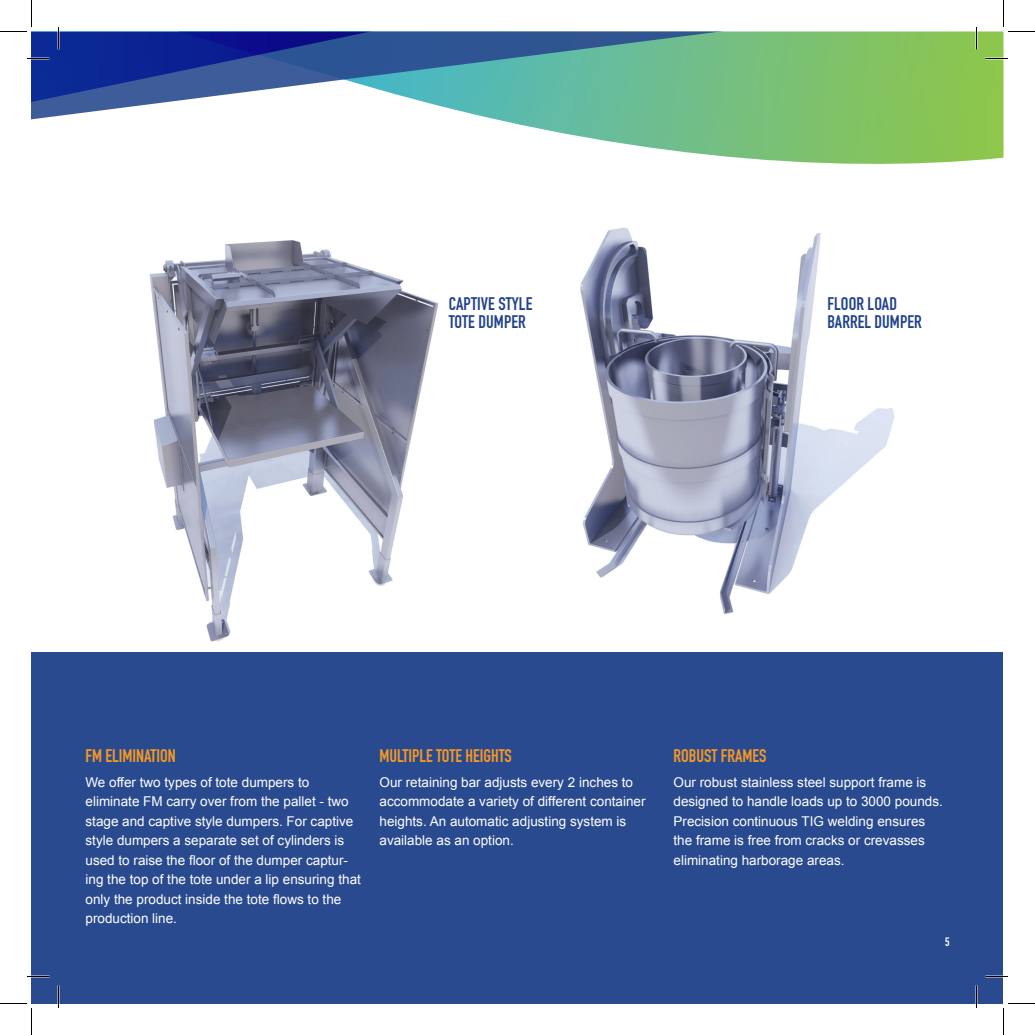
<style>
.page{position:relative;width:1035px;height:1035px;background:#fff}
.page>*{position:absolute;margin:0;border:0;box-sizing:border-box;transform-origin:0 0}
.t1{font:700 18px "DIN Condensed";color:#f79821}
.t2{font:700 18px "DIN Condensed";letter-spacing:.005em;color:#21428b}
.t3{font:13.5px/19.5px "Arial";color:#fff}
.t4{font:700 12px "DIN Condensed";color:#fff}
</style>
<div class="page">
<img style="left:153px;top:382px;width:270px;height:260px">
<img style="left:583px;top:382px;width:311px;height:233px">
<svg style="left:32px;top:32px;width:972px;height:350px"></svg>
<div style="left:32px;top:652px;width:972px;height:352px;background:#2a4a90"></div>
<svg style="left:27px;top:58px;width:23px;height:1px"></svg>
<svg style="left:986px;top:58px;width:22px;height:1px"></svg>
<svg style="left:27px;top:976px;width:23px;height:1px"></svg>
<svg style="left:986px;top:976px;width:22px;height:1px"></svg>
<svg style="left:58px;top:27px;width:1px;height:23px"></svg>
<svg style="left:58px;top:986px;width:1px;height:22px"></svg>
<svg style="left:976px;top:27px;width:1px;height:23px"></svg>
<svg style="left:976px;top:986px;width:1px;height:22px"></svg>
<svg style="left:0;top:0;width:32px;height:32px"></svg>
<svg style="left:0;top:1003px;width:32px;height:32px"></svg>
<svg style="left:1003px;top:0;width:32px;height:32px"></svg>
<svg style="left:1003px;top:1003px;width:32px;height:32px"></svg>
<p class="t2" style="left:449px;top:292px;width:85px">CAPTIVE STYLE</p>
<p class="t2" style="left:449px;top:310px;width:79px">TOTE DUMPER</p>
<p class="t2" style="left:827px;top:292px;width:71px">FLOOR LOAD</p>
<p class="t2" style="left:827px;top:310px;width:96px">BARREL DUMPER</p>
<p class="t1" style="left:86px;top:744px;width:92px">FM ELIMINATION</p>
<p class="t1" style="left:380px;top:744px;width:134px">MULTIPLE TOTE HEIGHTS</p>
<p class="t1" style="left:674px;top:744px;width:94px">ROBUST FRAMES</p>
<p class="t3" style="left:86px;top:773px;width:225px">We offer two types of tote dumpers to</p>
<p class="t3" style="left:86px;top:792px;width:277px">eliminate FM carry over from the pallet - two stage and captive style dumpers. For captive style dumpers a separate set of cylinders is used to raise the floor of the dumper captur&shy;ing the top of the tote under a lip ensuring that only the product inside the tote flows to the production line.</p>
<p class="t3" style="left:380px;top:773px;width:268px">Our retaining bar adjusts every 2 inches to accommodate a variety of different container heights. An automatic adjusting system is available as an option.</p>
<p class="t3" style="left:674px;top:773px;width:271px">Our robust stainless steel support frame is designed to handle loads up to 3000 pounds.<br>Precision continuous TIG welding ensures the frame is free from cracks or crevasses eliminating harborage areas.</p>
<p class="t4" style="left:945px;top:934px;width:6px">5</p>
</div>
